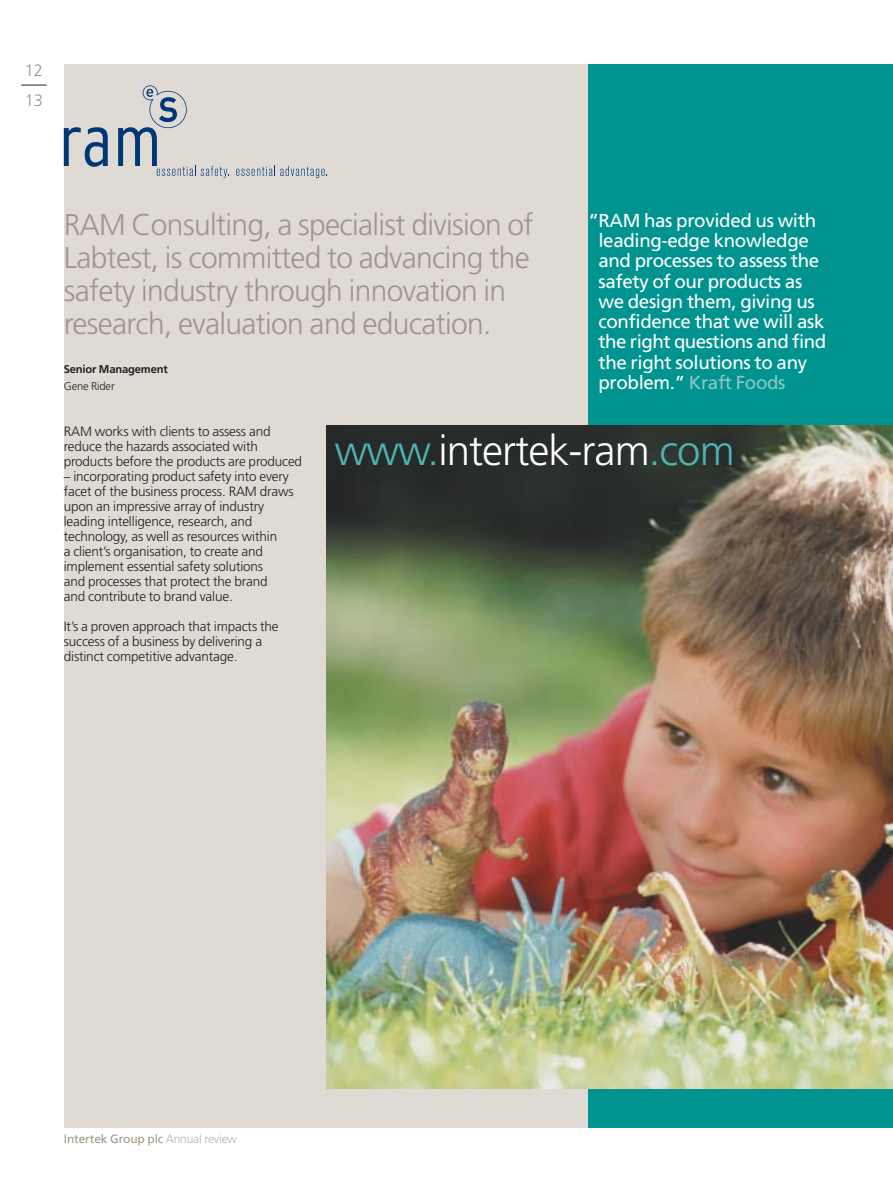
<style>
.page{position:relative;width:893px;height:1190px;background:#fff}
.page>*{position:absolute;margin:0;border:0;box-sizing:border-box;transform-origin:0 0}
.t1{font:300 42px "Frutiger";letter-spacing:-.02em;color:#fff}
.t2{font:300 30px/33px "Frutiger";letter-spacing:-.02em;color:#a0958a}
.t3{font:18.75px/20.2px "Frutiger";letter-spacing:-.02em;color:#fff}
.t4{font:300 16.5px/30px "Frutiger";color:#a0958a}
.t5{font:300 13.5px/15px "Frutiger";letter-spacing:-.01em;color:#231f1f}
.t6{font:12px "Frutiger";letter-spacing:-.01em;color:#a0958a}
.t7{font:700 11.25px "Frutiger";letter-spacing:-.015em;color:#231f1f}
.t8{font:300 11.25px "Frutiger";letter-spacing:-.015em;color:#231f1f}
.s1{color:#8bc8c8}
.s2{color:#50b3b4}
.s3{font-weight:300;color:#bcb2a9}
</style>
<div class="page">
<div style="left:64px;top:64px;width:828px;height:1063px;background:#e0dad5"></div>
<div style="left:588px;top:64px;width:304px;height:1063px;background:#00938f"></div>
<svg style="left:21px;top:85px;width:26px;height:1px"></svg>
<img style="left:326px;top:425px;width:566px;height:664px">
<svg style="left:236px;top:166px;width:91px;height:12px"></svg>
<svg style="left:64px;top:127px;width:44px;height:40px"></svg>
<svg style="left:118px;top:85px;width:111px;height:93px"></svg>
<p class="t4" style="left:25px;top:57px;width:20px">12<br>13</p>
<h2 class="t2" style="left:64px;top:210px;width:471px">RAM Consulting, a specialist division of Labtest, is committed to advancing the safety industry through innovation in research, evaluation and education.</h2>
<h3 class="t3" style="left:598px;top:211px;width:229px;text-indent:-10px">“RAM has provided us with leading-edge knowledge and processes to assess the safety of our products as we design them, giving us confidence that we will ask the right questions and find the right solutions to any problem.” <span class="s1">Kraft Foods</span></h3>
<p class="t7" style="left:64px;top:365px;width:106px">Senior Management</p>
<p class="t8" style="left:64px;top:381px;width:52px">Gene Rider</p>
<p class="t5" style="left:64px;top:424px;width:240px">RAM works with clients to assess and reduce the hazards associated with products before the products are produced</p>
<p class="t5" style="left:64px;top:469px;width:231px">– incorporating product safety into every facet of the business process. RAM draws upon an impressive array of industry leading intelligence, research, and technology, as well as resources within<br>a client’s organisation, to create and implement essential safety solutions<br>and processes that protect the brand<br>and contribute to brand value.</p>
<p class="t5" style="left:64px;top:619px;width:216px">It’s a proven approach that impacts the success of a business by delivering a distinct competitive advantage.</p>
<h1 class="t1" style="left:334px;top:434px;width:401px"><span class="s2">www.</span>intertek-ram<span class="s2">.com</span></h1>
<p class="t6" style="left:64px;top:1133px;width:174px">Intertek Group plc <span class="s3">Annual review</span></p>
</div>
